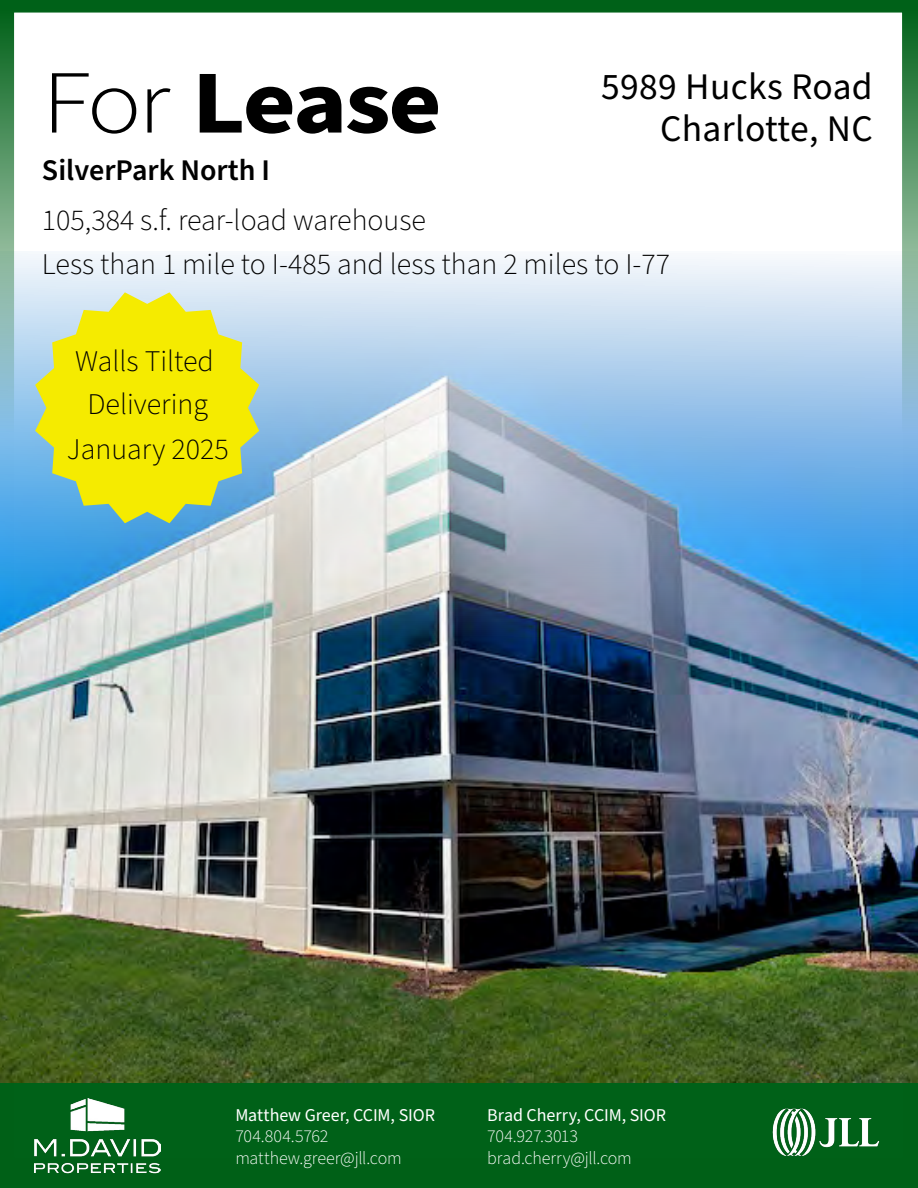
<style>
.page{position:relative;width:918px;height:1188px;background:#fff}
.page>*{position:absolute;margin:0;border:0;box-sizing:border-box;transform-origin:0 0}
.t1{font:700 90px "Source Sans Pro";letter-spacing:-.025em;color:#000;scale:1.14 1}
.t2{font:37.5px/42px "Source Sans Pro";letter-spacing:.01em;color:#000;text-align:right}
.t3{font:300 30px/44px "Source Sans Pro";color:#000}
.t4{font:600 30px "Source Sans Pro";color:#000}
.t5{font:300 18px/21.6px "Source Sans Pro";letter-spacing:-.005em;color:#fff}
.t6{font:18px "Source Sans Pro";letter-spacing:-.005em;color:#fff}
.s1{font-weight:300}
</style>
<div class="page">
<img style="left:0;top:0;width:918px;height:1083px">
<div style="left:0;top:1083px;width:918px;height:105px;background:#006118"></div>
<img style="left:35px;top:1099px;width:126px;height:75px">
<img style="left:772px;top:1108px;width:108px;height:48px">
<svg style="left:35px;top:292px;width:224px;height:231px;background:#dae042"></svg>
<h1 class="t1" style="left:42px;top:41px;width:352px"><span class="s1">For</span> Lease</h1>
<p class="t2" style="left:601px;top:67px;width:273px">5989 Hucks Road<br>Charlotte, NC</p>
<p class="t4" style="left:42px;top:150px;width:230px">SilverPark North I</p>
<p class="t3" style="left:42px;top:198px;width:630px;line-height:44.5px">105,384 s.f. rear-load warehouse<br>Less than 1 mile to I-485 and less than 2 miles to I-77</p>
<p class="t3" style="left:67px;top:340px;width:163px;text-align:center">Walls Tilted<br>Delivering<br>January 2025</p>
<p class="t6" style="left:235px;top:1103px;width:201px">Matthew Greer, CCIM, SIOR</p>
<p class="t5" style="left:235px;top:1126px;width:168px">704.804.5762 matthew.greer@jll.com</p>
<p class="t6" style="left:487px;top:1103px;width:180px">Brad Cherry, CCIM, SIOR</p>
<p class="t5" style="left:487px;top:1126px;width:146px">704.927.3013 brad.cherry@jll.com</p>
</div>
